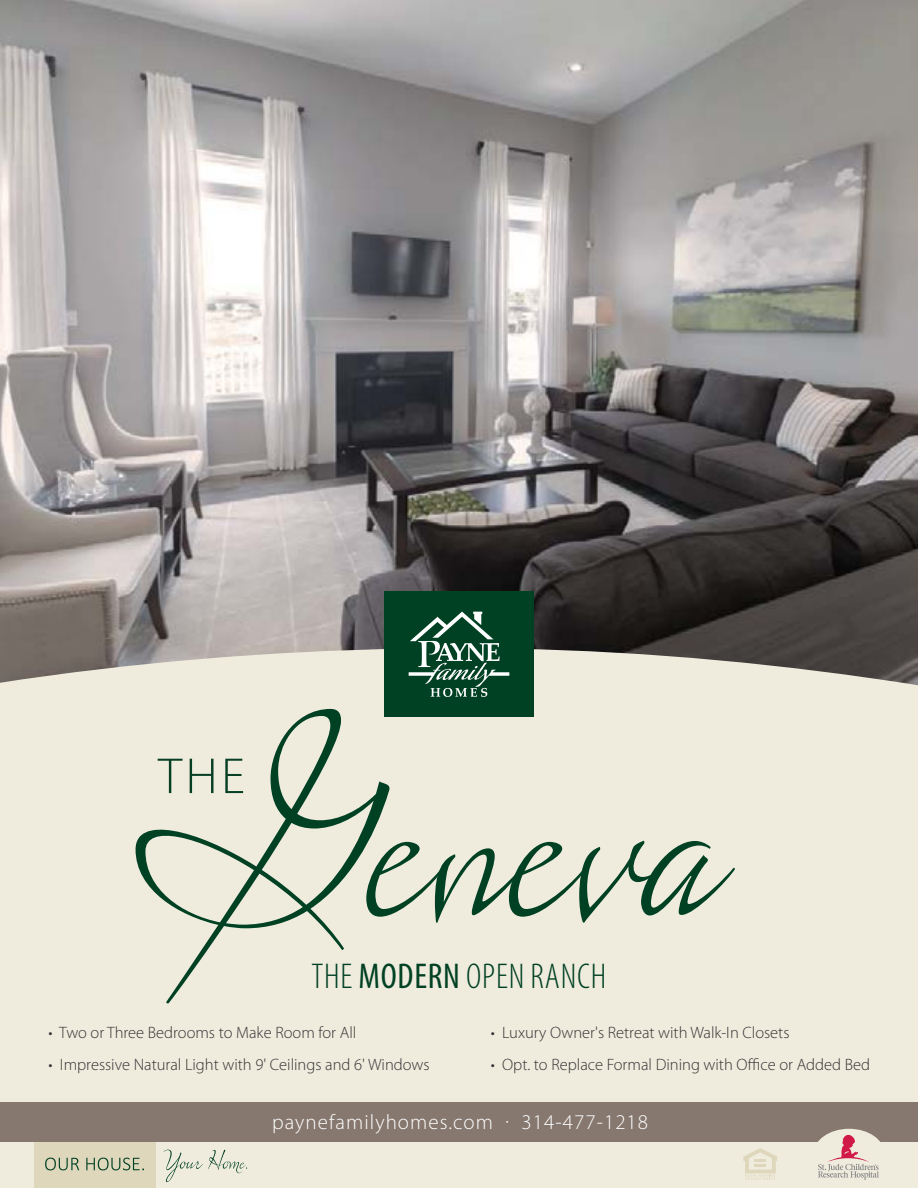
<style>
.page{position:relative;width:918px;height:1188px;background:#fff}
.page>*{position:absolute;margin:0;border:0;box-sizing:border-box;transform-origin:0 0}
.t1{font:283.5px "Lush Script";color:#004023}
.t2{font:300 51px "Myriad Pro";color:#073f24}
.t3{font:300 condensed 36px "Myriad Pro";letter-spacing:.02em;color:#004023}
.t4{font:300 21px "Myriad Pro";letter-spacing:.05em;color:#fff}
.t5{font:300 16.5px "Myriad Pro";color:#333}
.s1{font-weight:400}
</style>
<div class="page">
<img style="left:0;top:0;width:918px;height:648px">
<div style="left:0;top:648px;width:918px;height:540px;background:#efecde"></div>
<div style="left:384px;top:592px;width:150px;height:125px;background:#004023"></div>
<svg style="left:409px;top:612px;width:100px;height:85px"></svg>
<div style="left:34px;top:1140px;width:122px;height:48px;background:#ded7bb"></div>
<svg style="left:45px;top:1158px;width:34px;height:12px"></svg>
<svg style="left:86px;top:1158px;width:58px;height:12px"></svg>
<svg style="left:164px;top:1150px;width:83px;height:32px;background:#dcdecf"></svg>
<svg style="left:743px;top:1148px;width:34px;height:32px"></svg>
<div style="left:0;top:1103px;width:918px;height:39px;background:#86786f"></div>
<div style="left:814px;top:1129px;width:70px;height:49px;background:#efecde;border-radius:50%"></div>
<svg style="left:818px;top:1133px;width:61px;height:47px"></svg>
<h1 class="t1" style="left:195px;top:650px;width:537px">Geneva</h1>
<h2 class="t2" style="left:158px;top:748px;width:88px">THE</h2>
<h3 class="t3" style="left:312px;top:957px;width:296px">THE <span class="s1">MODERN</span> OPEN RANCH</h3>
<p class="t5" style="left:49px;top:1024px;width:309px">• Two or Three Bedrooms to Make Room for All</p>
<p class="t5" style="left:49px;top:1055px;width:382px">• Impressive Natural Light with 9' Ceilings and 6' Windows</p>
<p class="t5" style="left:491px;top:1024px;width:300px">• Luxury Owner's Retreat with Walk-In Closets</p>
<p class="t5" style="left:491px;top:1055px;width:381px">• Opt. to Replace Formal Dining with Office or Added Bed</p>
<p class="t4" style="left:272px;top:1111px;width:378px">paynefamilyhomes.com · 314-477-1218</p>
</div>
